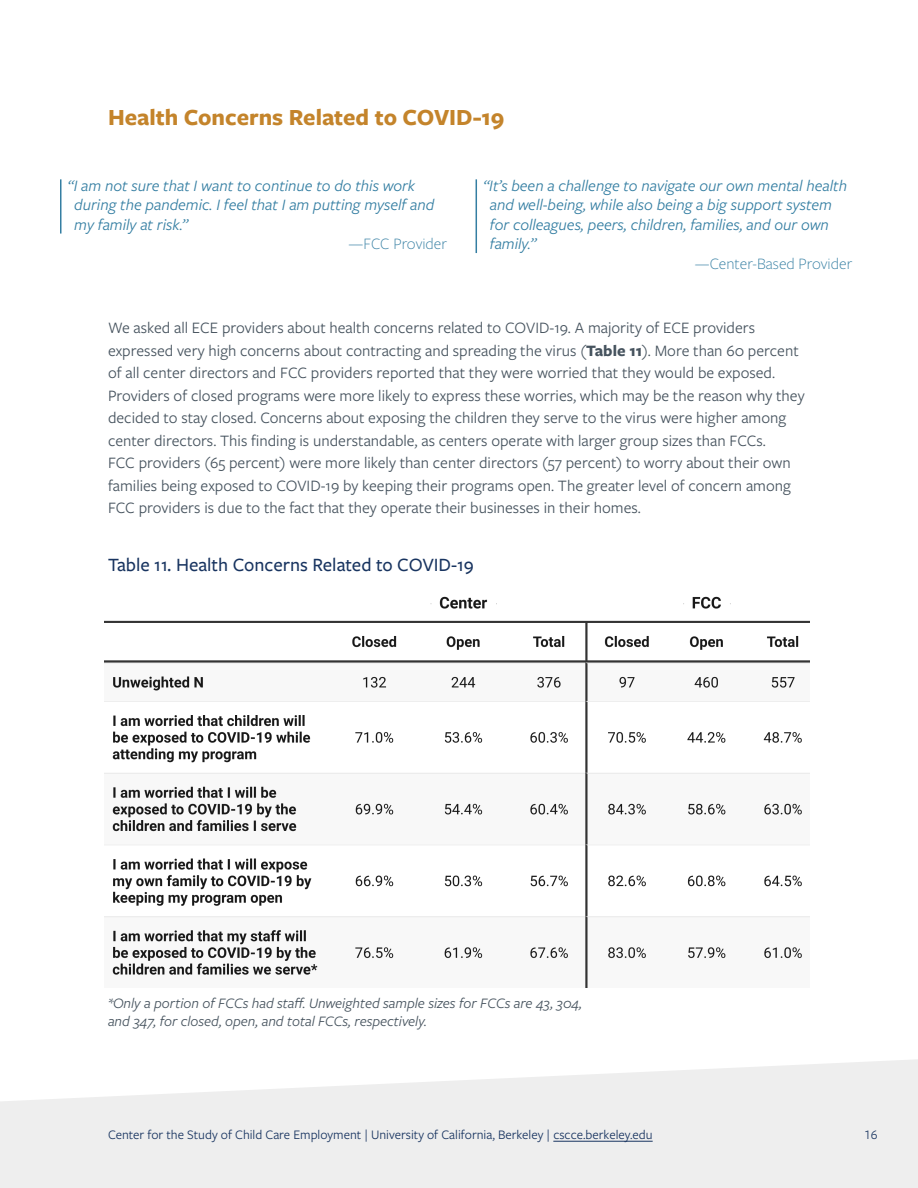
<style>
.page{position:relative;width:918px;height:1188px;background:#fff}
.page>*{position:absolute;margin:0;border:0;box-sizing:border-box;transform-origin:0 0}
.Sub-subhead{font:700 24px "Freight Sans Pro";color:#c4842b}
.Chart_Titles{font:500 19.5px "Freight Sans Pro";color:#183460}
.Sub-subhead-2{font:16.5px/22.5px "Freight Sans Pro";color:#46535e}
.t1{font:italic 16.5px/19.5px "Freight Sans Pro";color:#347ea2}
.quote_attribution{font:300 16.5px "Freight Sans Pro";color:#347ea2}
.Body_Avenir{font:italic 15px/18px "Freight Sans Pro";color:#46535e}
.t2{font:13.5px "Freight Sans Pro";color:#183460}
.s1{font-weight:700}
</style>
<div class="page">
<svg style="left:0;top:1059px;width:918px;height:129px;fill:#eee"></svg>
<hr style="left:553px;top:1141px;width:100px;height:1px;background:#183460">
<hr style="left:60px;top:179px;width:2px;height:55px;background:#347ea2">
<hr style="left:476px;top:179px;width:1px;height:74px;background:#347ea2">
<img style="left:104px;top:596px;width:706px;height:392px">
<p class="Sub-subhead" style="left:108px;top:100px;width:398px">Health Concerns Related to COVID-19</p>
<p class="t1" style="left:74px;top:175px;width:362px;text-indent:-7px">“I am not sure that I want to continue to do this work during the pandemic. I feel that I am putting myself and my family at risk.”</p>
<p class="quote_attribution" style="left:349px;top:233px;width:100px">—FCC Provider</p>
<p class="t1" style="left:490px;top:175px;width:359px;text-indent:-7px">“It’s been a challenge to navigate our own mental health and well-being, while also being a big support system for colleagues, peers, children, families, and our own family.”</p>
<p class="quote_attribution" style="left:695px;top:252px;width:159px">—Center-Based Provider</p>
<p class="Sub-subhead-2" style="left:108px;top:316px;width:698px">We asked all ECE providers about health concerns related to COVID-19. A majority of ECE providers expressed very high concerns about contracting and spreading the virus (<span class="s1">Table 11</span>). More than 60 percent of all center directors and FCC providers reported that they were worried that they would be exposed.<br>Providers of closed programs were more likely to express these worries, which may be the reason why they decided to stay closed. Concerns about exposing the children they serve to the virus were higher among center directors. This finding is understandable, as centers operate with larger group sizes than FCCs.<br>FCC providers (65 percent) were more likely than center directors (57 percent) to worry about their own families being exposed to COVID-19 by keeping their programs open. The greater level of concern among FCC providers is due to the fact that they operate their businesses in their homes.</p>
<p class="Chart_Titles" style="left:108px;top:551px;width:368px">Table 11. Health Concerns Related to COVID-19</p>
<p class="Body_Avenir" style="left:108px;top:994px;width:476px">*Only a portion of FCCs had staff. Unweighted sample sizes for FCCs are 43, 304, and 347, for closed, open, and total FCCs, respectively.</p>
<p class="t2" style="left:108px;top:1126px;width:546px">Center for the Study of Child Care Employment | University of California, Berkeley | cscce.berkeley.edu</p>
<p class="t2" style="left:864px;top:1126px;width:15px">16</p>
</div>
